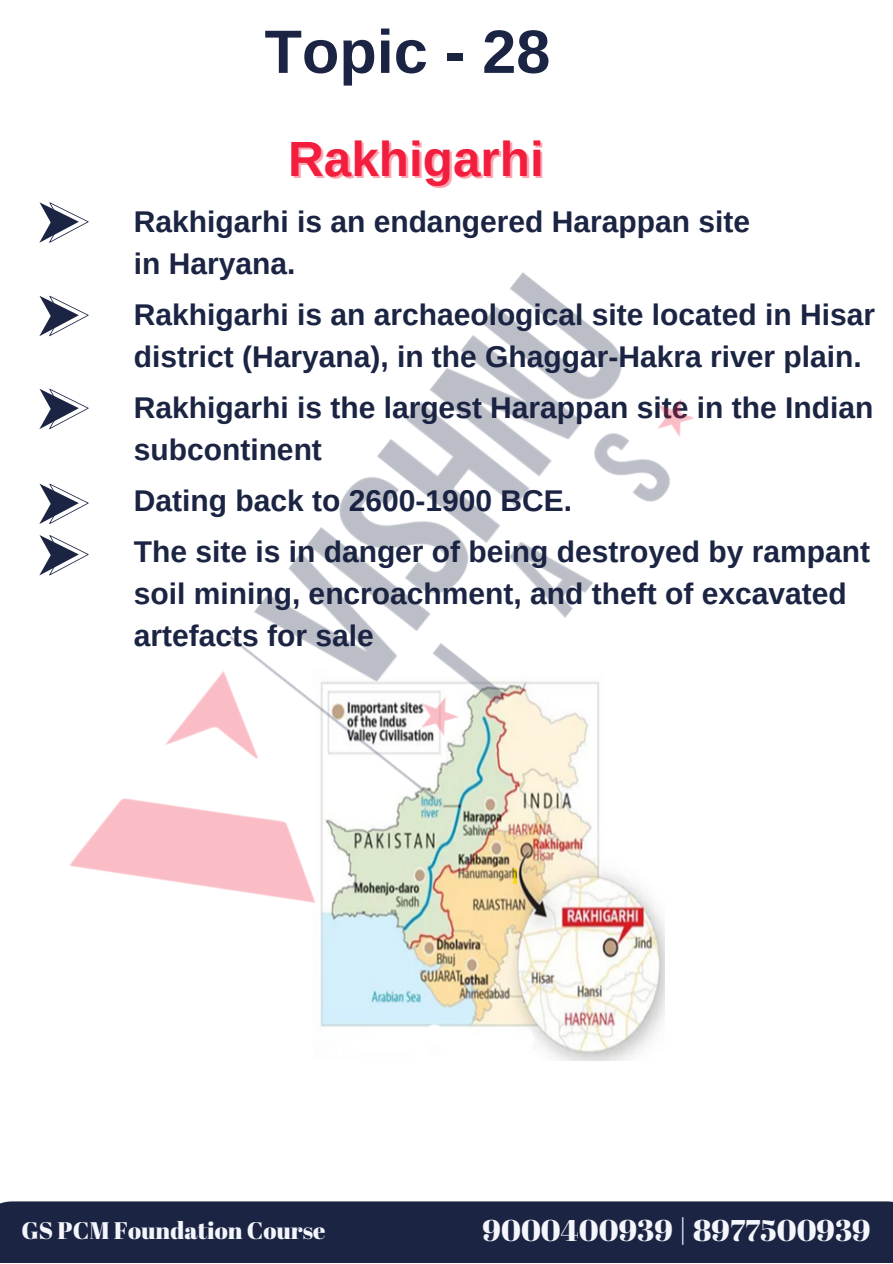
<style>
.page{position:relative;width:893px;height:1264px;background:#fff}
.page>*{position:absolute;margin:0;border:0;box-sizing:border-box;transform-origin:0 0}
.t1{font:700 61.2px "Arimo";color:#1b2443}
.t2{font:700 49.5px "Arimo";color:#f31e3e}
.t3{font:700 30px/41.5px "Arimo";color:#1b2443}
.t4{font:30px "Abril Fatface";color:#f4f6fc}
.t5{font:24px "Abril Fatface";color:#f4f6fc}
</style>
<div class="page">
<svg style="left:39px;top:202px;width:50px;height:23px"></svg>
<img style="left:534px;top:1037px;width:118px;height:23px">
<img style="left:39px;top:225px;width:655px;height:812px">
<div style="left:0;top:1201px;width:892px;height:61px;background:#1b2443"></div>
<p class="t1" style="left:264px;top:17px;width:287px">Topic - 28</p>
<p class="t2" style="left:288px;top:131px;width:257px">Rakhigarhi</p>
<p class="t3" style="left:134px;top:201px;width:618px">Rakhigarhi is an endangered Harappan site in Haryana.</p>
<p class="t3" style="left:134px;top:294px;width:743px">Rakhigarhi is an archaeological site located in Hisar district (Haryana), in the Ghaggar-Hakra river plain.</p>
<p class="t3" style="left:134px;top:387px;width:741px">Rakhigarhi is the largest Harappan site in the Indian subcontinent</p>
<p class="t3" style="left:134px;top:480px;width:439px">Dating back to 2600-1900 BCE.</p>
<p class="t3" style="left:134px;top:531px;width:737px">The site is in danger of being destroyed by rampant soil mining, encroachment, and theft of excavated artefacts for sale</p>
<p class="t5" style="left:22px;top:1213px;width:305px">GS PCM Foundation Course</p>
<p class="t4" style="left:482px;top:1209px;width:389px">9000400939 | 8977500939</p>
</div>
